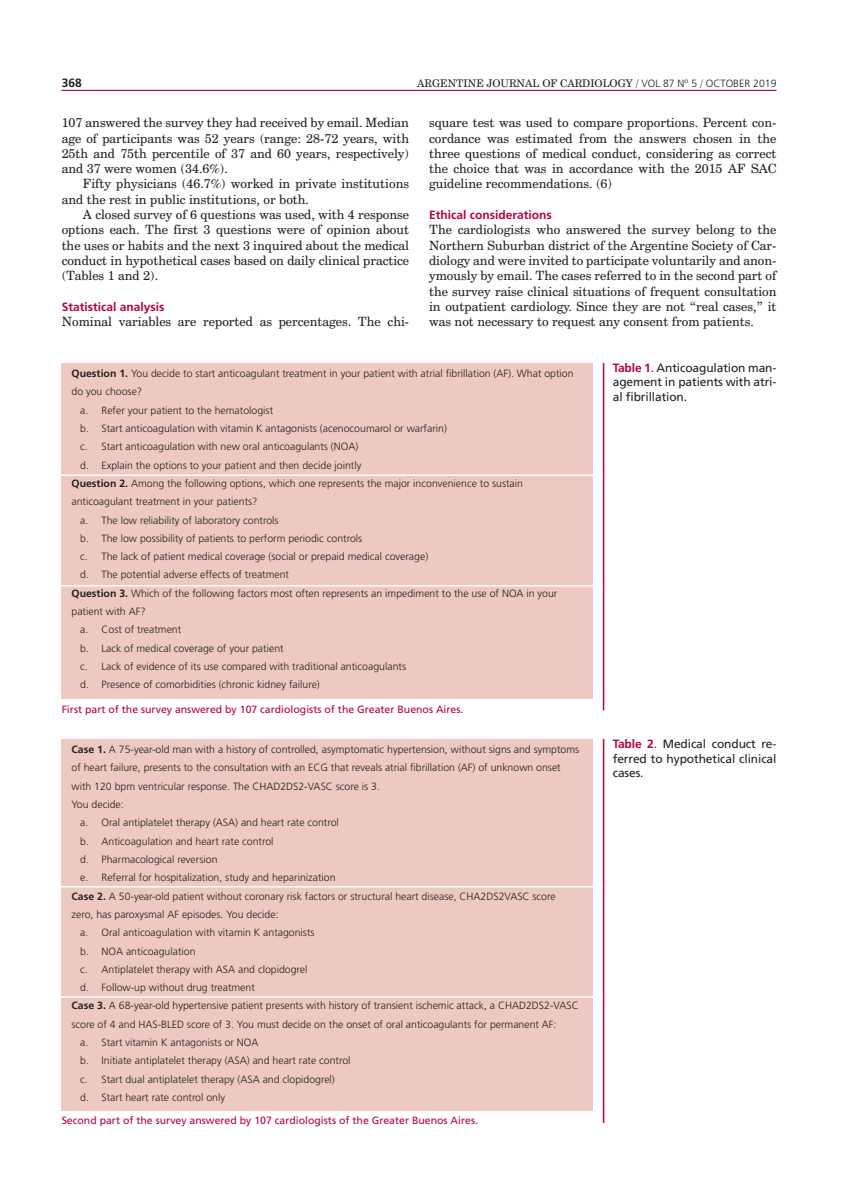
<style>
.page{position:relative;width:851px;height:1191px;background:#fff}
.page>*{position:absolute;margin:0;border:0;box-sizing:border-box;transform-origin:0 0}
.t1{font:12.75px/15.3px "Century Schoolbook BT";color:#231f20;text-align:justify}
.t2{font:12px/14.4px "Frutiger LT Std";letter-spacing:-.01em;color:#231f20;text-align:justify}
.t3{font:700 12px "Frutiger LT Std";color:#b30437}
.t4{font:700 12px "Frutiger LT Std";color:#231f20}
.t5{font:300 10.5px/18.3px "Frutiger LT Std";color:#231f20}
.t6{font:10.5px "Frutiger";color:#b30437}
.t7{font:10.5px "Century Schoolbook BT";color:#231f20}
.s1{font-family:"Frutiger LT Std";font-weight:300}
.s2{font-weight:700;color:#b30437}
.s3{color:#b30437}
.s4{font-weight:700}
</style>
<div class="page">
<hr style="left:61px;top:90px;width:715px;height:1px;background:#b30437">
<hr style="left:602px;top:363px;width:2px;height:347px;background:#b30437">
<hr style="left:602px;top:739px;width:2px;height:383px;background:#b30437">
<div style="left:62px;top:363px;width:530px;height:335px;background:#eec9c2"></div>
<div style="left:62px;top:739px;width:530px;height:371px;background:#eec9c2"></div>
<hr style="left:58px;top:585px;width:544px;height:1px;background:#fff">
<hr style="left:58px;top:474px;width:544px;height:2px;background:#fff">
<hr style="left:58px;top:996px;width:544px;height:1px;background:#fff">
<hr style="left:58px;top:886px;width:544px;height:1px;background:#fff">
<p class="t4" style="left:62px;top:75px;width:22px">368</p>
<p class="t7" style="left:417px;top:77px;width:297px">ARGENTINE JOURNAL OF CARDIOLOGY / <span class="s1">VOL 87 Nº 5</span> / <span class="s1">OCTO</span></p>
<p class="t5" style="left:733px;top:74px;width:45px">BER 2019</p>
<p class="t1" style="left:62px;top:115px;width:349px">107 answered the survey they had received by email. Median age of participants was 52 years (range: 28-72 years, with 25th and 75th percentile of 37 and 60 years, respectively) and 37 were women (34.6%).</p>
<p class="t1" style="left:62px;top:176px;width:349px;text-indent:21px">Fifty physicians (46.7%) worked in private institutions and the rest in public institutions, or both.</p>
<p class="t1" style="left:62px;top:207px;width:349px;text-indent:21px">A closed survey of 6 questions was used, with 4 response options each. The first 3 questions were of opinion about the uses or habits and the next 3 inquired about the medical conduct in hypothetical cases based on daily clinical practice (Tables 1 and 2).</p>
<p class="t3" style="left:62px;top:300px;width:104px">Statistical analysis</p>
<p class="t1" style="left:62px;top:314px;width:349px">Nominal variables are reported as percentages. The chi-</p>
<p class="t1" style="left:429px;top:115px;width:349px">square test was used to compare proportions. Percent con&shy;cordance was estimated from the answers chosen in the three questions of medical conduct, considering as correct the choice that was in accordance with the 2015 AF SAC guideline recommendations. (6)</p>
<p class="t3" style="left:429px;top:208px;width:124px">Ethical considerations</p>
<p class="t1" style="left:429px;top:222px;width:349px">The cardiologists who answered the survey belong to the Northern Suburban district of the Argentine Society of Car&shy;diology and were invited to participate voluntarily and anon&shy;ymously by email. The cases referred to in the second part of the survey raise clinical situations of frequent consultation in outpatient cardiology. Since they are not “real cases,” it was not necessary to request any consent from patients.</p>
<p class="t2" style="left:612px;top:361px;width:165px"><span class="s2">Table 1</span><span class="s3">.</span> Anticoagulation man&shy;agement in patients with atri&shy;al fibrillation.</p>
<p class="t5" style="left:71px;top:364px;width:503px"><span class="s4">Question 1.</span> You decide to start anticoagulant treatment in your patient with atrial fibrillation (AF). What option</p>
<p class="t5" style="left:71px;top:383px;width:72px">do you choose?</p>
<p class="t5" style="left:80px;top:401px;width:194px">a. Refer your patient to the hematologist</p>
<p class="t5" style="left:80px;top:419px;width:368px">b. Start anticoagulation with vitamin K antagonists (acenocoumarol or warfarin)</p>
<p class="t5" style="left:80px;top:438px;width:262px">c. Start anticoagulation with new oral anticoagulants (NOA</p>
<p class="t5" style="left:355px;top:438px;width:4px">)</p>
<p class="t5" style="left:80px;top:456px;width:282px">d. Explain the options to your patient and then decide jointly</p>
<p class="t5" style="left:71px;top:474px;width:453px"><span class="s4">Question 2.</span> Among the following options, which one represents the major inconvenience to sustain</p>
<p class="t5" style="left:71px;top:492px;width:187px">anticoagulant treatment in your patients?</p>
<p class="t5" style="left:80px;top:511px;width:200px">a. The low reliability of laboratory controls</p>
<p class="t5" style="left:80px;top:529px;width:283px">b. The low possibility of patients to perform periodic controls</p>
<p class="t5" style="left:80px;top:547px;width:349px">c. The lack of patient medical coverage (social or prepaid medical coverage)</p>
<p class="t5" style="left:80px;top:566px;width:210px">d. The potential adverse effects of treatment</p>
<p class="t5" style="left:71px;top:584px;width:439px"><span class="s4">Question 3.</span> Which of the following factors most often represents an impediment to the use of NOA</p>
<p class="t5" style="left:526px;top:584px;width:32px">in your</p>
<p class="t5" style="left:80px;top:602px;width:327px;text-indent:-9px">patient with AF?<br>a. C ost of treatment<br>b. Lack of medical coverage of your patient<br>c. Lack of evidence of its use compared with traditional anticoagulants d. Presence of comorbidities (chronic kidney failure)</p>
<p class="t6" style="left:62px;top:703px;width:403px">First part of the survey answered by 107 cardiologists of the Greater Buenos Aires.</p>
<p class="t5" style="left:71px;top:740px;width:509px"><span class="s4">Case 1.</span> A 75-year-old man with a history of controlled, asymptomatic hypertension, without signs and symptoms of heart failure, presents to the consultation with an ECG</p>
<p class="t5" style="left:331px;top:759px;width:231px">that reveals atrial fibrillation (AF) of unknown onset</p>
<p class="t5" style="left:71px;top:777px;width:249px">with 120 bpm ventricular response. The C HAD2DS2-VASC</p>
<p class="t5" style="left:336px;top:777px;width:46px">score is 3.</p>
<p class="t5" style="left:71px;top:795px;width:54px">You decide:</p>
<p class="t5" style="left:80px;top:813px;width:260px">a. Oral antiplatelet therapy (ASA) and heart rate control</p>
<p class="t5" style="left:80px;top:832px;width:195px">b. Anticoagulation and heart rate control</p>
<p class="t5" style="left:80px;top:850px;width:139px">d. Pharmacological reversion</p>
<p class="t5" style="left:80px;top:868px;width:257px">e. Referral for hospitalization, study and heparinization</p>
<p class="t5" style="left:71px;top:887px;width:446px"><span class="s4">Case 2.</span> A 50-year-old patient without coronary risk factors or structural heart disease, CHA2DS2VASC</p>
<p class="t5" style="left:532px;top:887px;width:25px">score</p>
<p class="t5" style="left:80px;top:905px;width:236px;text-indent:-9px">zero, has paroxysmal AF episodes. You decide:<br>a. Oral anticoagulation with vitamin K antagonists b. NOA</p>
<p class="t5" style="left:80px;top:942px;width:143px;text-indent:46px">anticoagulation<br>c. Antiplatelet therapy with ASA</p>
<p class="t5" style="left:238px;top:960px;width:71px">and clopidogrel</p>
<p class="t5" style="left:80px;top:978px;width:176px">d. Follow-up without drug treatment</p>
<p class="t5" style="left:71px;top:996px;width:495px"><span class="s4">Case 3.</span> A 68-year-old hypertensive patient presents with history of transient ischemic attack, a CHAD2DS2-VASC</p>
<p class="t5" style="left:71px;top:1015px;width:486px">score of 4 and HAS-BLED score of 3. You must decide on the onset of oral anticoagulants for permanent AF:</p>
<p class="t5" style="left:80px;top:1033px;width:165px">a. Start vitamin K antagonists or NOA</p>
<p class="t5" style="left:80px;top:1051px;width:272px">b. I nitiate antiplatelet therapy (ASA) and heart rate control</p>
<p class="t5" style="left:80px;top:1070px;width:168px">c. Start dual antiplatelet therapy (ASA</p>
<p class="t5" style="left:262px;top:1070px;width:74px">and clopidogrel)</p>
<p class="t5" style="left:80px;top:1088px;width:146px">d. Start heart rate control only</p>
<p class="t6" style="left:62px;top:1114px;width:418px">Second part of the survey answered by 107 cardiologists of the Greater Buenos Aires.</p>
<p class="t2" style="left:612px;top:737px;width:165px"><span class="s2">Table 2</span><span class="s3">.</span> Medical conduct re&shy;ferred to hypothetical clinical cases.</p>
</div>
